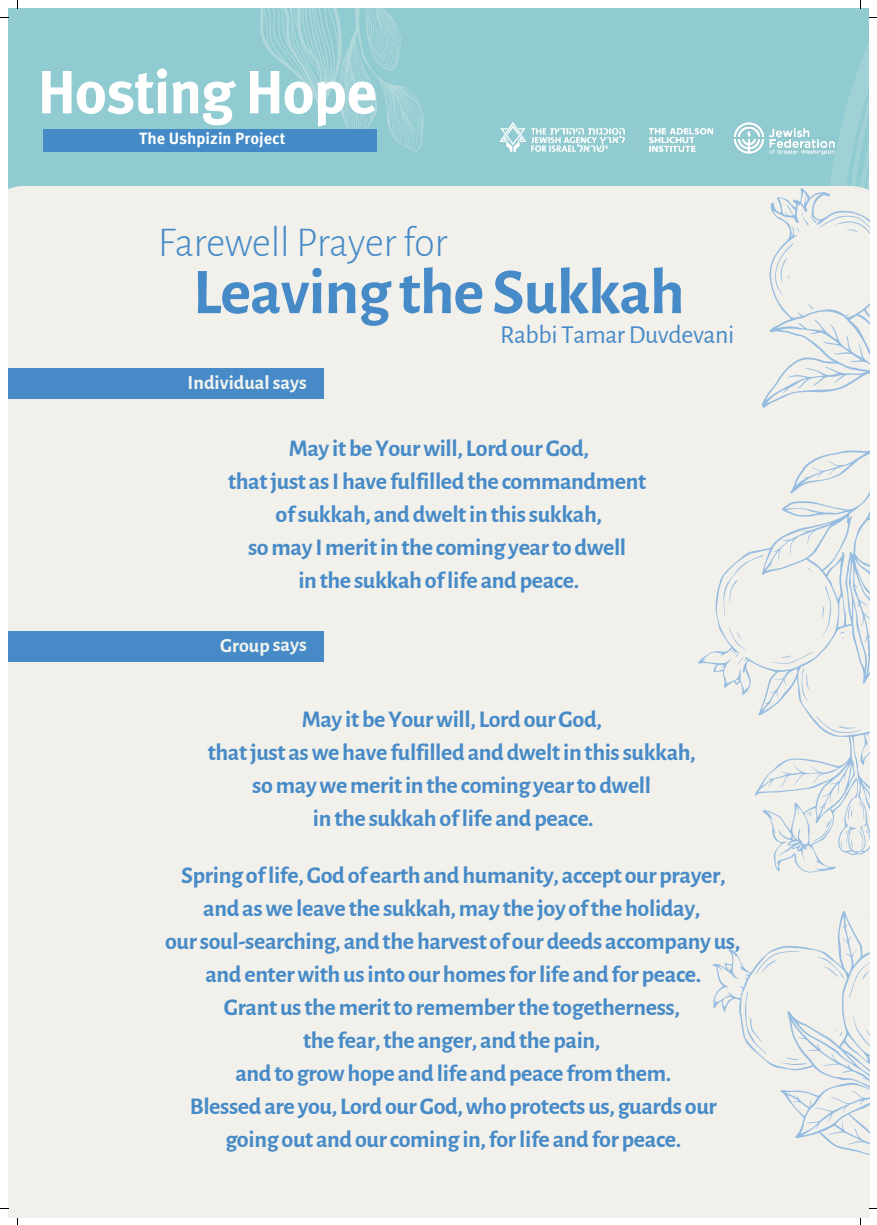
<style>
.page{position:relative;width:877px;height:1225px;background:#fff}
.page>*{position:absolute;margin:0;border:0;box-sizing:border-box;transform-origin:0 0}
.t1{font:700 65.3px "Alegreya Sans";letter-spacing:-.015em;color:#468ac7}
.t2{font:60.9px "Anonymous";letter-spacing:-.03em;color:#fff}
.t3{font:300 42.5px "Alegreya Sans";letter-spacing:-.015em;color:#468ac7}
.t4{font:25.9px "Alegreya Sans";letter-spacing:-.015em;color:#468ac7}
.t5{font:700 24px/33px "Alegreya Sans";letter-spacing:-.015em;color:#468ac7;text-align:center}
.t6{font:700 20px "Alegreya Sans";letter-spacing:-.005em;color:#f3f5ef}
.t7{font:16.2px "Anonymous";color:#fff}
</style>
<div class="page">
<div style="left:8px;top:8px;width:861px;height:1209px;background:#8fcbd1"></div>
<svg style="left:830px;top:8px;width:38px;height:178px"></svg>
<svg style="left:260px;top:8px;width:164px;height:144px"></svg>
<div style="left:8px;top:186px;width:860px;height:1031px;background:#f1f0eb"></div>
<img style="left:733px;top:116px;width:107px;height:45px">
<div style="left:8px;top:369px;width:316px;height:30px;background:#468ac7"></div>
<div style="left:8px;top:631px;width:316px;height:31px;background:#468ac7"></div>
<svg style="left:697px;top:411px;width:171px;height:461px;background:#eaecea"></svg>
<svg style="left:723px;top:555px;width:40px;height:62px;background:#ecedea"></svg>
<svg style="left:821px;top:586px;width:10px;height:51px"></svg>
<svg style="left:728px;top:627px;width:18px;height:37px"></svg>
<svg style="left:807px;top:567px;width:4px;height:4px"></svg>
<svg style="left:815px;top:716px;width:45px;height:16px"></svg>
<svg style="left:769px;top:652px;width:43px;height:49px;background:#e1e7e9"></svg>
<svg style="left:839px;top:631px;width:6px;height:8px"></svg>
<svg style="left:847px;top:804px;width:5px;height:15px"></svg>
<svg style="left:858px;top:800px;width:6px;height:19px"></svg>
<svg style="left:840px;top:828px;width:28px;height:20px"></svg>
<svg style="left:807px;top:811px;width:24px;height:30px"></svg>
<svg style="left:712px;top:905px;width:156px;height:312px;background:#ebecea"></svg>
<svg style="left:853px;top:1015px;width:15px;height:41px"></svg>
<svg style="left:744px;top:991px;width:22px;height:63px"></svg>
<svg style="left:755px;top:950px;width:44px;height:24px"></svg>
<svg style="left:816px;top:957px;width:52px;height:40px;background:#e6e9e9"></svg>
<svg style="left:780px;top:1057px;width:26px;height:8px"></svg>
<svg style="left:835px;top:1029px;width:7px;height:7px"></svg>
<svg style="left:761px;top:188px;width:107px;height:220px;background:#e7eae9"></svg>
<div style="left:43px;top:129px;width:333px;height:23px;background:#448ac6"></div>
<img style="left:499px;top:122px;width:215px;height:32px">
<svg style="left:0;top:435px;width:271px;height:789px;background:#ebecea"></svg>
<h2 class="t2" style="left:38px;top:68px;width:341px">Hosting Hope</h2>
<p class="t7" style="left:139px;top:132px;width:148px">The Ushpizin Project</p>
<h3 class="t3" style="left:158px;top:214px;width:291px">Farewell Prayer for</h3>
<h1 class="t1" style="left:193px;top:244px;width:493px">Leaving the Sukkah</h1>
<p class="t4" style="left:500px;top:316px;width:236px">Rabbi Tamar Duvdevani</p>
<p class="t6" style="left:187px;top:367px;width:121px">Individual says</p>
<p class="t5" style="left:228px;top:430px;width:419px">May it be Your will, Lord our God,<br>that just as I have fulfilled the commandment of sukkah, and dwelt in this sukkah,<br>so may I merit in the coming year to dwell<br>in the sukkah of life and peace.</p>
<p class="t6" style="left:220px;top:630px;width:88px">Group says</p>
<p class="t5" style="left:208px;top:701px;width:489px">May it be Your will, Lord our God,<br>that just as we have fulfilled and dwelt in this sukkah, so may we merit in the coming year to dwell<br>in the sukkah of life and peace.</p>
<p class="t5" style="left:165px;top:857px;width:576px">Spring of life, God of earth and humanity, accept our prayer, and as we leave the sukkah, may the joy of the holiday,<br>our soul-searching, and the harvest of our deeds accompany us, and enter with us into our homes for life and for peace.<br>Grant us the merit to remember the togetherness,<br>the fear, the anger, and the pain,<br>and to grow hope and life and peace from them.<br>Blessed are you, Lord our God, who protects us, guards our going out and our coming in, for life and for peace.</p>
</div>
